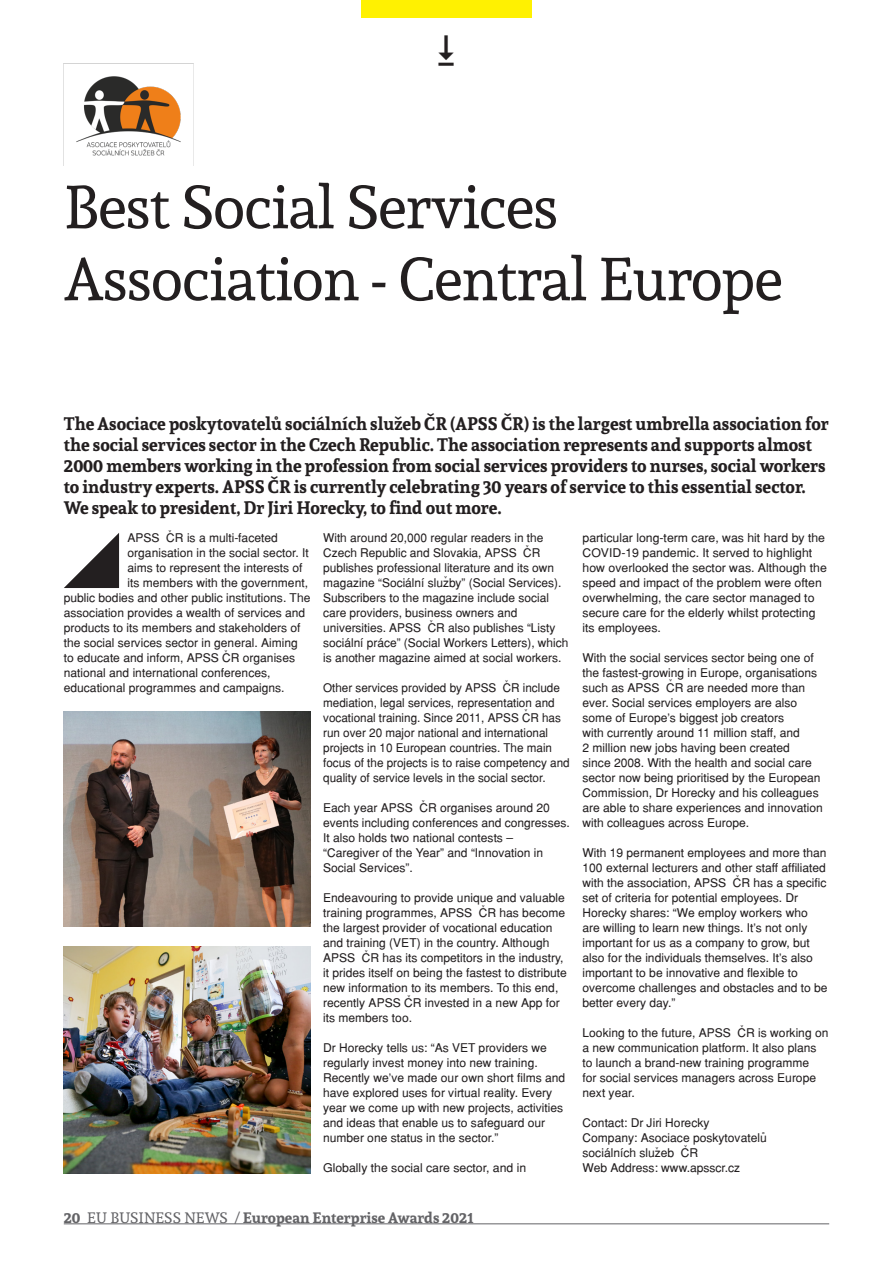
<style>
.page{position:relative;width:893px;height:1263px;background:#fff}
.page>*{position:absolute;margin:0;border:0;box-sizing:border-box;transform-origin:0 0}
.t1{font:60px/72px "Andada";letter-spacing:-.02em;color:#231f20}
.t2{font:700 18px/21px "Andada";color:#231f20}
.t3{font:700 15px "Andada";color:#636366}
.t4{font:12px/15px "Helvetica";color:#231f20}
.t5{font:6px "Helvetica";color:#231f20}
.s1{font-weight:400}
</style>
<div class="page">
<hr style="left:64px;top:1223px;width:765px;height:1px;background:#636366">
<div style="left:361px;top:0;width:170px;height:17px;background:#fff101"></div>
<svg style="left:64px;top:533px;width:55px;height:55px"></svg>
<img style="left:64px;top:947px;width:246px;height:226px">
<img style="left:76px;top:64px;width:118px;height:102px">
<img style="left:64px;top:712px;width:246px;height:215px">
<p class="t1" style="left:64px;top:170px;width:720px">Best Social Services<br>Association - Central Europe</p>
<p class="t2" style="left:64px;top:412px;width:767px">The Asociace poskytovatelů sociálních služeb ČR (APSS ČR) is the largest umbrella association for the social services sector in the Czech Republic. The association represents and supports almost 2000 members working in the profession from social services providers to nurses, social workers to industry experts. APSS ČR is currently celebrating 30 years of service to this essential sector.<br>We speak to president, Dr Jiri Horecky, to find out more.</p>
<p class="t4" style="left:128px;top:530px;width:152px">APSS ČCR is a multi-faceted</p>
<p class="t4" style="left:128px;top:545px;width:183px">organisation in the social sector. It</p>
<p class="t4" style="left:128px;top:560px;width:177px">aims to represent the interests of</p>
<p class="t4" style="left:128px;top:575px;width:182px">its members with the government,</p>
<p class="t4" style="left:64px;top:590px;width:248px">public bodies and other public institutions. The</p>
<p class="t4" style="left:64px;top:605px;width:243px">association provides a wealth of services and</p>
<p class="t4" style="left:64px;top:620px;width:238px">products to its members and stakeholders of</p>
<p class="t4" style="left:64px;top:635px;width:235px">the social services sector in general. Aiming</p>
<p class="t4" style="left:64px;top:650px;width:233px">to educate and inform, APSS CR organises</p>
<p class="t4" style="left:64px;top:665px;width:208px">national and international conferences,</p>
<p class="t4" style="left:64px;top:680px;width:222px">educational programmes and campaigns.</p>
<p class="t5" style="left:172px;top:534px;width:4px;rotate:-180deg">^</p>
<p class="t4" style="left:323px;top:530px;width:247px">With around 20,000 regular readers in the Czech Republic and Slovakia, APSS ČCR publishes professional literature and its own magazine “Sociální sluzby” (Social Services).<br>Subscribers to the magazine include social care providers, business owners and universities. APSS ČCR also publishes “Listy sociální práce” (Social Workers Letters), which is another magazine aimed at social workers.</p>
<p class="t4" style="left:323px;top:680px;width:248px">Other services provided by APSS ČCR include mediation, legal services, representation and vocational training. Since 2011, APSS CR has run over 20 major national and international projects in 10 European countries. The main focus of the projects is to raise competency and quality of service levels in the social sector.</p>
<p class="t4" style="left:323px;top:800px;width:248px">Each year APSS ČCR organises around 20 events including conferences and congresses.<br>It also holds two national contests – “Caregiver of the Year” and “Innovation in Social Services”.</p>
<p class="t4" style="left:323px;top:890px;width:245px">Endeavouring to provide unique and valuable training programmes, APSS ČCR has become the largest provider of vocational education and training (VET) in the country. Although APSS ČCR has its competitors in the industry, it prides itself on being the fastest to distribute new information to its members. To this end, recently APSS CR invested in a new App for its members too.</p>
<p class="t4" style="left:323px;top:1040px;width:244px">Dr Horecky tells us: “As VET providers we regularly invest money into new training.<br>Recently we’ve made our own short films and have explored uses for virtual reality. Every year we come up with new projects, activities and ideas that enable us to safeguard our number one status in the sector.”</p>
<p class="t4" style="left:323px;top:1160px;width:205px">Globally the social care sector, and in</p>
<p class="t4" style="left:583px;top:530px;width:246px">particular long-term care, was hit hard by the COVID-19 pandemic. It served to highlight how overlooked the sector was. Although the speed and impact of the problem were often overwhelming, the care sector managed to secure care for the elderly whilst protecting its employees.</p>
<p class="t4" style="left:583px;top:650px;width:242px">With the social services sector being one of the fastest-growing in Europe, organisations such as APSS ČCR are needed more than ever. Social services employers are also some of Europe’s biggest job creators<br>with currently around 11 million staff, and<br>2 million new jobs having been created<br>since 2008. With the health and social care sector now being prioritised by the European Commission, Dr Horecky and his colleagues are able to share experiences and innovation with colleagues across Europe.</p>
<p class="t4" style="left:583px;top:845px;width:247px">With 19 permanent employees and more than 100 external lecturers and other staff affiliated with the association, APSS ČCR has a specific set of criteria for potential employees. Dr Horecky shares: “We employ workers who are willing to learn new things. It’s not only important for us as a company to grow, but also for the individuals themselves. It’s also important to be innovative and flexible to overcome challenges and obstacles and to be better every day.”</p>
<p class="t4" style="left:583px;top:1025px;width:247px">Looking to the future, APSS ČCR is working on a new communication platform. It also plans to launch a brand-new training programme<br>for social services managers across Europe next year.</p>
<p class="t4" style="left:583px;top:1115px;width:128px">Contact: Dr Jiri Horecky</p>
<p class="t4" style="left:583px;top:1130px;width:192px">Company: Asociace poskytovatelu ů sociálních sluzeb ČCR</p>
<p class="t4" style="left:583px;top:1160px;width:159px">Web Address: www.apsscr.cz</p>
<p class="t5" style="left:529px;top:549px;width:4px;rotate:-180deg">^</p>
<p class="t5" style="left:447px;top:580px;width:4px;rotate:-180deg">^</p>
<p class="t5" style="left:433px;top:624px;width:4px;rotate:-180deg">^</p>
<p class="t5" style="left:228px;top:654px;width:4px;rotate:-180deg">^</p>
<p class="t5" style="left:672px;top:683px;width:4px;rotate:-180deg">^</p>
<p class="t5" style="left:508px;top:683px;width:4px;rotate:-180deg">^</p>
<p class="t5" style="left:527px;top:713px;width:4px;rotate:-180deg">^</p>
<p class="t5" style="left:425px;top:803px;width:4px;rotate:-180deg">^</p>
<p class="t5" style="left:739px;top:879px;width:4px;rotate:-180deg">^</p>
<p class="t5" style="left:485px;top:909px;width:4px;rotate:-180deg">^</p>
<p class="t5" style="left:368px;top:954px;width:4px;rotate:-180deg">^</p>
<p class="t5" style="left:410px;top:998px;width:4px;rotate:-180deg">^</p>
<p class="t5" style="left:743px;top:1029px;width:4px;rotate:-180deg">^</p>
<p class="t4" style="left:761px;top:1129px;width:9px">˚ů</p>
<p class="t5" style="left:687px;top:1149px;width:4px;rotate:-180deg">^</p>
<p class="t5" style="left:658px;top:1151px;width:4px;rotate:-180deg">^</p>
<p class="t3" style="left:64px;top:1208px;width:411px">20 <span class="s1">EU BUSINESS NEWS /</span> European Enterprise Awards 2021</p>
</div>
